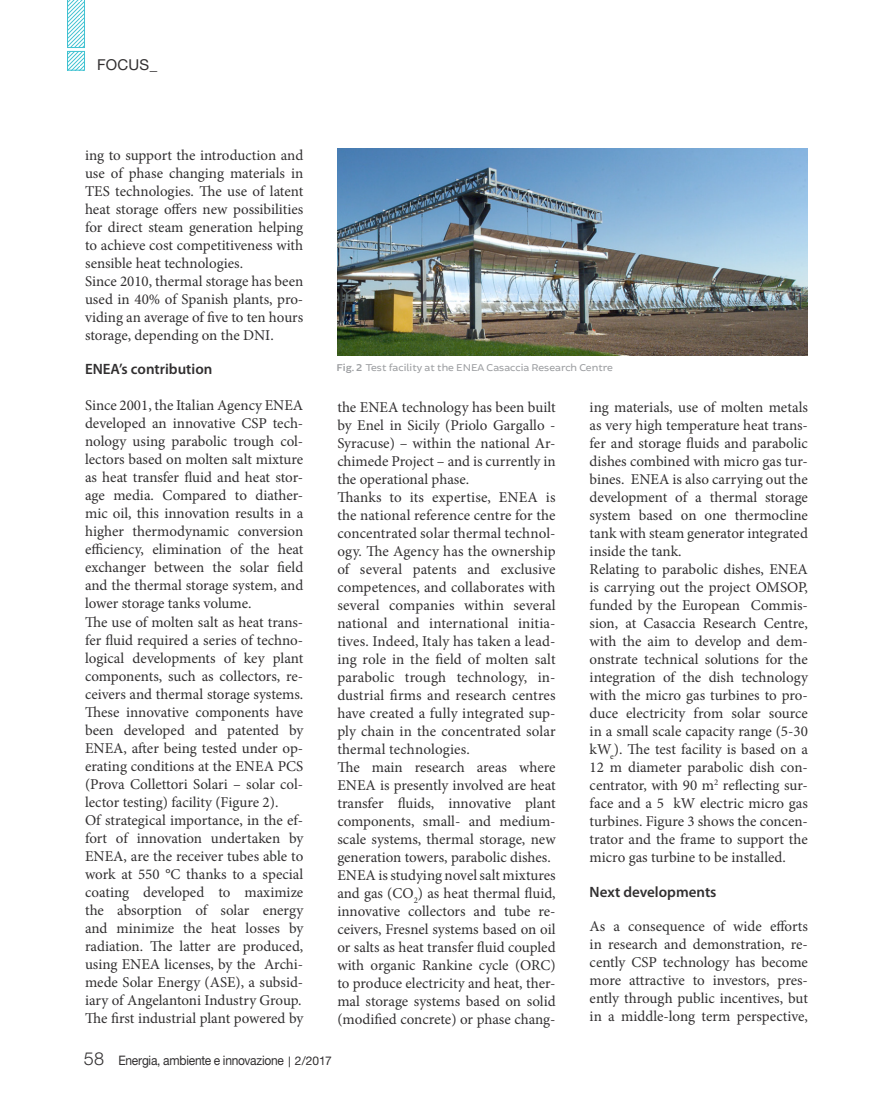
<style>
.page{position:relative;width:893px;height:1106px;background:#fff}
.page>*{position:absolute;margin:0;border:0;box-sizing:border-box;transform-origin:0 0}
.t1{font:15px/18px "Minion Pro";color:#312f30}
.t2{font:600 15px "Myriad Pro";color:#312f30}
.t3{font:15px "Helvetica Neue LT Std";letter-spacing:.01em;color:#312f30}
.t4{font:13.05px "Helvetica Neue LT Std";letter-spacing:-.02em;color:#312f30;scale:.92 1}
.t5{font:10.5px "Brocha";color:#9d9fa2}
.s1{font-weight:600}
.s2{font-family:"Helvetica Neue";font-weight:300;font-size:18px}
.s3{font-family:"Calibri";font-size:12px}
.s4{font-size:12px}
</style>
<div class="page">
<svg style="left:68px;top:51px;width:17px;height:19px"></svg>
<svg style="left:68px;top:0;width:17px;height:48px"></svg>
<img style="left:337px;top:149px;width:471px;height:206px">
<p class="t3" style="left:97px;top:55px;width:62px">FOCUS_</p>
<p class="t1" style="left:85px;top:146px;width:220px">ing to support the introduction and use of phase changing materials in TES technologies. The use of latent heat storage offers new possibilities for direct steam generation helping to achieve cost competitiveness with sensible heat technologies.<br>Since 2010, thermal storage has been used in 40% of Spanish plants, pro&shy;viding an average of five to ten hours storage, depending on the DNI.</p>
<p class="t2" style="left:85px;top:360px;width:129px">ENEA’s contribution</p>
<p class="t1" style="left:85px;top:397px;width:220px">Since 2001, the Italian Agency ENEA developed an innovative CSP tech&shy;nology using parabolic trough col&shy;lectors based on molten salt mixture as heat transfer fluid and heat stor&shy;age media. Compared to diather&shy;mic oil, this innovation results in a higher thermodynamic conversion efficiency, elimination of the heat exchanger between the solar field and the thermal storage system, and lower storage tanks volume.<br>The use of molten salt as heat trans&shy;fer fluid required a series of techno&shy;logical developments of key plant components, such as collectors, re&shy;ceivers and thermal storage systems.<br>These innovative components have been developed and patented by ENEA, after being tested under op&shy;erating conditions at the ENEA PCS (Prova Collettori Solari – solar col&shy;lector testing) facility (Figure 2).<br>Of strategical importance, in the ef&shy;fort of innovation undertaken by ENEA, are the receiver tubes able to work at 550 °C thanks to a special coating developed to maximize the absorption of solar energy and minimize the heat losses by radiation. The latter are produced, using ENEA licenses, by the Archi&shy;mede Solar Energy (ASE), a subsid&shy;iary of Angelantoni Industry Group.<br>The first industrial plant powered by</p>
<p class="t1" style="left:337px;top:398px;width:220px">the ENEA technology has been built by Enel in Sicily (Priolo Gargallo - Syracuse) – within the national Ar&shy;chimede Project – and is currently in the operational phase.<br>Thanks to its expertise, ENEA is the national reference centre for the concentrated solar thermal technol&shy;ogy. The Agency has the ownership of several patents and exclusive competences, and collaborates with several companies within several national and international initia&shy;tives. Indeed, Italy has taken a lead&shy;ing role in the field of molten salt parabolic trough technology, in&shy;dustrial firms and research centres have created a fully integrated sup&shy;ply chain in the concentrated solar thermal technologies.<br>The main research areas where ENEA is presently involved are heat transfer fluids, innovative plant components, small- and medium&shy;scale systems, thermal storage, new generation towers, parabolic dishes.<br>ENEA is studying novel salt mixtures and gas (CO<sub>2</sub>) as heat thermal fluid, innovative collectors and tube re&shy;ceivers, Fresnel systems based on oil or salts as heat transfer fluid coupled with organic Rankine cycle (ORC) to produce electricity and heat, ther&shy;mal storage systems based on solid (modified concrete) or phase chang-</p>
<p class="t1" style="left:590px;top:398px;width:220px">ing materials, use of molten metals as very high temperature heat trans&shy;fer and storage fluids and parabolic dishes combined with micro gas tur&shy;bines. ENEA is also carrying out the development of a thermal storage system based on one thermocline tank with steam generator integrated inside the tank.<br>Relating to parabolic dishes, ENEA is carrying out the project OMSOP, funded by the European Commis&shy;sion, at Casaccia Research Centre, with the aim to develop and dem&shy;onstrate technical solutions for the integration of the dish technology with the micro gas turbines to pro&shy;duce electricity from solar source in a small scale capacity range (5-30 kW<sub>e</sub>). The test facility is based on a 12 m diameter parabolic dish con&shy;centrator, with 90 m<sup>2</sup> reflecting sur&shy;face and a 5 kW electric micro gas turbines. Figure 3 shows the concen&shy;trator and the frame to support the micro gas turbine to be installed.</p>
<p class="t5" style="left:336px;top:361px;width:278px"><span class="s1">Fig. 2</span> Test facility at the ENEA Casaccia Research Centre</p>
<p class="t2" style="left:590px;top:882px;width:128px">Next developments</p>
<p class="t1" style="left:590px;top:917px;width:220px;text-align:justify">As a consequence of wide efforts in research and demonstration, re&shy;cently CSP technology has become more attractive to investors, pres&shy;ently through public incentives, but in a middle-long term perspective,</p>
<p class="t4" style="left:84px;top:1052px;width:271px"><span class="s2">58</span> Energia, ambiente e innovazione <span class="s3">|</span> <span class="s4">2/2017</span></p>
</div>
